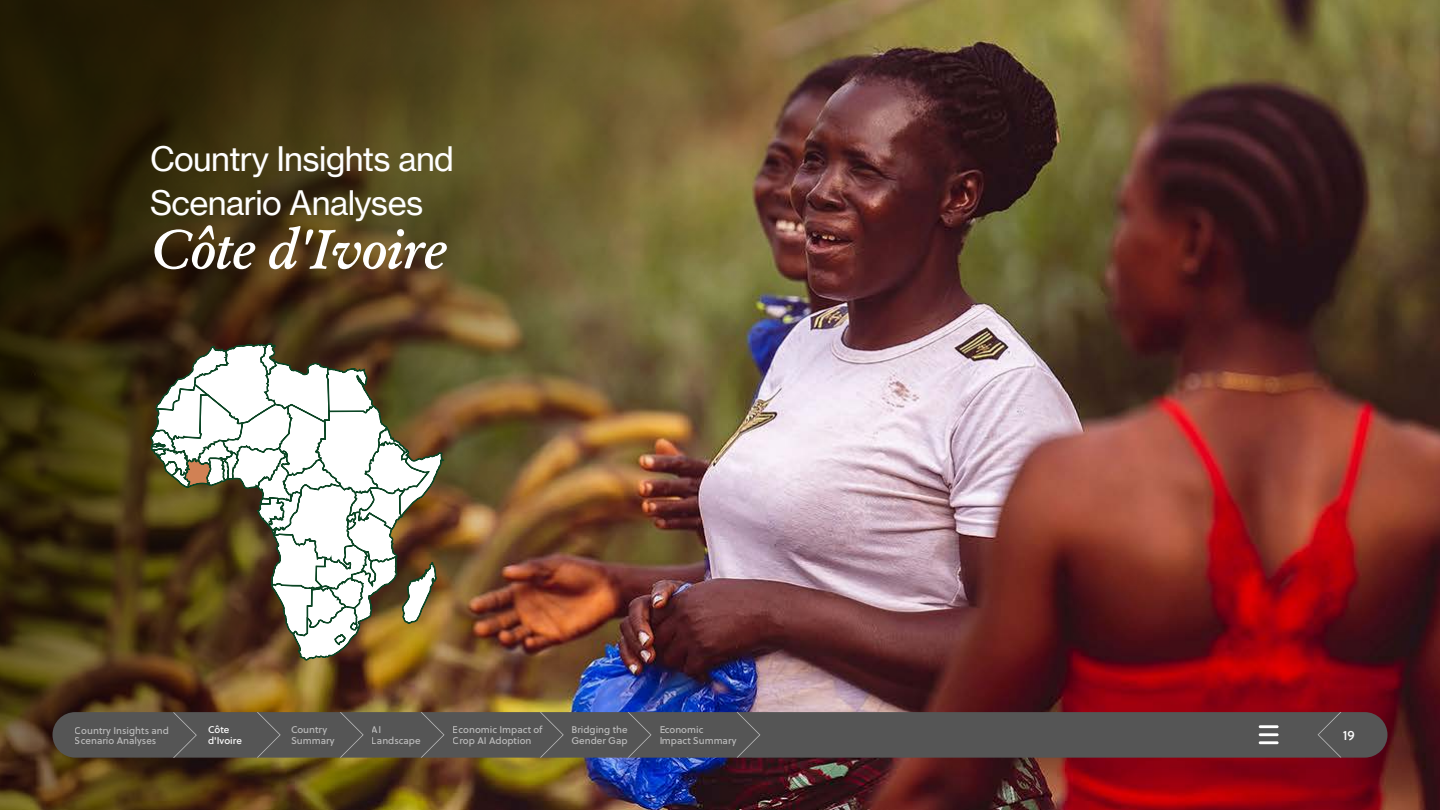
<style>
.page{position:relative;width:1440px;height:810px;background:#fff}
.page>*{position:absolute;margin:0;border:0;box-sizing:border-box;transform-origin:0 0}
.t1{font:italic 600 55.5px "Garamond";letter-spacing:-.02em;color:#fff}
.t2{font:33px/44.1px "N Haas Grotesk TX Pro 55 Rg";letter-spacing:-.02em;color:#fff}
.t3{font:13.5px "Soleil Bk";color:#fff}
.Navigation{font:9.75px/10.5px "Soleil Bk";color:#fff}
</style>
<div class="page">
<img style="left:0;top:0;width:1440px;height:810px">
<svg style="left:149px;top:307px;width:296px;height:354px"></svg>
<div style="left:52px;top:712px;width:1336px;height:46px;background:#555;border-radius:23px"></div>
<svg style="left:257px;top:712px;width:24px;height:46px"></svg>
<svg style="left:340px;top:712px;width:24px;height:46px"></svg>
<svg style="left:421px;top:712px;width:23px;height:46px"></svg>
<svg style="left:540px;top:712px;width:24px;height:46px"></svg>
<svg style="left:628px;top:712px;width:23px;height:46px"></svg>
<svg style="left:173px;top:712px;width:24px;height:46px"></svg>
<svg style="left:737px;top:712px;width:23px;height:46px"></svg>
<svg style="left:1259px;top:725px;width:20px;height:19px"></svg>
<svg style="left:1318px;top:712px;width:23px;height:46px"></svg>
<p class="t2" style="left:150px;top:137px;width:305px">Country Insights and<br>Scenario Analyses</p>
<p class="t1" style="left:150px;top:214px;width:298px">Côte d'Ivoire</p>
<p class="Navigation" style="left:208px;top:724px;width:35px">Côte d'Ivoire</p>
<p class="Navigation" style="left:291px;top:724px;width:45px">Country<br>Summary</p>
<p class="Navigation" style="left:372px;top:724px;width:50px">AI<br>Landscape</p>
<p class="Navigation" style="left:453px;top:724px;width:91px">Economic Impact of<br>Crop AI Adoption</p>
<p class="Navigation" style="left:571px;top:724px;width:58px">Bridging the<br>Gender Gap</p>
<p class="Navigation" style="left:75px;top:724px;width:96px">Country Insights and<br>Scenario Analyses</p>
<p class="Navigation" style="left:659px;top:724px;width:79px">Economic<br>Impact Summary</p>
<h3 class="t3" style="left:1343px;top:725px;width:13px">19</h3>
</div>
